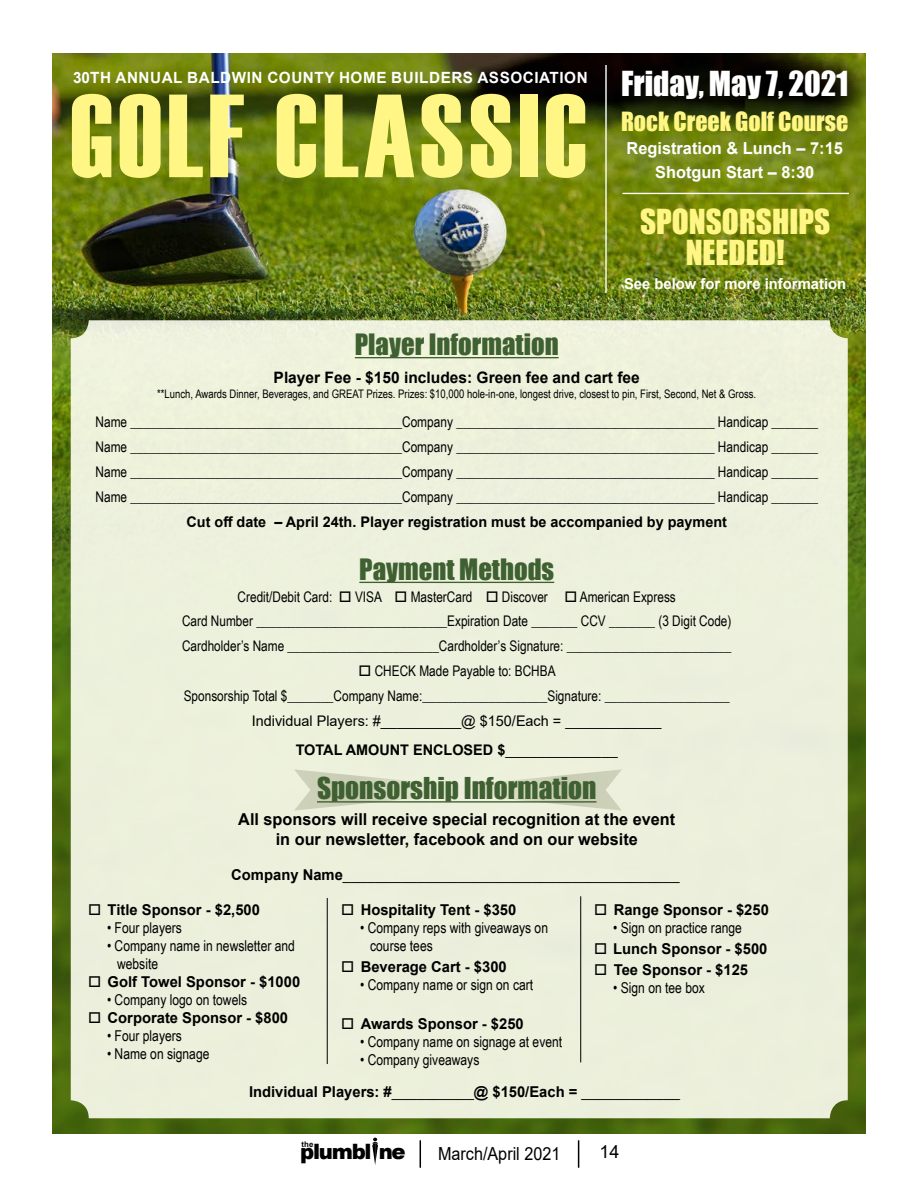
<style>
.page{position:relative;width:918px;height:1188px;background:#fff}
.page>*{position:absolute;margin:0;border:0;box-sizing:border-box;transform-origin:0 0}
.t1{font:118.05px "Haettenschweiler";letter-spacing:.04em;color:#fff685}
.t2{font:31.65px/31.5px "Impact";color:#fff685;text-align:center}
.t3{font:31.65px "Impact";color:#fff}
.t4{font:27.75px "Impact";color:#3f6031}
.t5{font:27px "Impact";color:#3f6031}
.t6{font:24.3px "Impact";color:#fff685}
.t7{font:900 21.15px "Arial";letter-spacing:-.06em;color:#000}
.t8{font:18px "Arial";color:#000;scale:.9 1}
.t9{font:18px "Arial";color:#000}
.t10{font:700 16.5px/21px "Arial";color:#000;text-align:center}
.t11{font:700 16.5px "Arial";color:#fff}
.t12{font:700 15.75px "Arial";color:#000}
.t13{font:700 15.45px "Arial";letter-spacing:.035em;color:#fff}
.t14{font:15px/18px "Arial Narrow";color:#000}
.t15{font:700 15px "Arial";color:#000}
.t16{font:15px "Arial";color:#000}
.t17{font:700 15px "Arial";color:#fff}
.t18{font:14.7px/24.9px "Arial Narrow";color:#000;text-align:center}
.t19{font:700 14.7px "Arial";color:#000}
.t20{font:14.55px "Arial";color:#000}
.t21{font:11.7px "Arial Narrow";color:#000}
.t22{font:700 7.8px "Arial";color:#000}
.s1{font-weight:400}
.s2{font-weight:700}
</style>
<div class="page">
<svg style="left:372px;top:1138px;width:6px;height:27px"></svg>
<svg style="left:420px;top:1140px;width:1px;height:28px"></svg>
<svg style="left:578px;top:1140px;width:1px;height:28px"></svg>
<img style="left:53px;top:54px;width:812px;height:1080px">
<div style="left:71px;top:320px;width:777px;height:798px;background:#ecf0dc;border-radius:18px"></div>
<hr style="left:359px;top:582px;width:195px;height:1px;background:#3f6031">
<hr style="left:355px;top:357px;width:204px;height:1px;background:#3f6031">
<hr style="left:580px;top:896px;width:1px;height:166px;background:#000">
<img style="left:426px;top:196px;width:71px;height:71px">
<hr style="left:622px;top:193px;width:227px;height:1px;background:#fff">
<hr style="left:605px;top:65px;width:2px;height:228px;background:#fff">
<svg style="left:294px;top:769px;width:328px;height:42px"></svg>
<hr style="left:317px;top:801px;width:280px;height:2px;background:#3f6031">
<hr style="left:327px;top:898px;width:1px;height:166px;background:#000">
<p class="t13" style="left:73px;top:67px;width:516px">30TH ANNUAL BALDWIN COUNTY HOME BUILDERS ASSOCIATION</p>
<h1 class="t1" style="left:70px;top:56px;width:519px">GOLF CLASSIC</h1>
<h2 class="t3" style="left:621px;top:59px;width:229px">Friday, May 7, 2021</h2>
<h3 class="t6" style="left:621px;top:102px;width:229px">Rock Creek Golf Course</h3>
<p class="t11" style="left:627px;top:137px;width:218px">Registration &amp; Lunch – 7:15</p>
<p class="t11" style="left:655px;top:160px;width:161px">Shotgun Start – 8:30</p>
<h2 class="t2" style="left:640px;top:205px;width:192px">SPONSORSHIPS<br>NEEDED!</h2>
<p class="t17" style="left:624px;top:273px;width:224px">See below for more information</p>
<h3 class="t5" style="left:355px;top:323px;width:205px">Player Information</h3>
<p class="t12" style="left:274px;top:366px;width:368px">Player Fee - $150 includes: Green fee and cart fee</p>
<p class="t21" style="left:157px;top:385px;width:601px">**Lunch, Awards Dinner, Beverages, and GREAT Prizes. Prizes: $10,000 hole-in-one, longest drive, closest to pin, First, Second, Net &amp; Gross.</p>
<p class="t18" style="left:95px;top:409px;width:724px;text-align:justify">Name _________________________________________Company _______________________________________ Handicap _______ Name _________________________________________Company _______________________________________ Handicap _______ Name _________________________________________Company _______________________________________ Handicap _______ Name _________________________________________Company _______________________________________ Handicap _______</p>
<p class="t19" style="left:186px;top:511px;width:542px">Cut off date – April 24th. Player registration must be accompanied by payment</p>
<h3 class="t5" style="left:359px;top:548px;width:196px">Payment Methods</h3>
<p class="t18" style="left:182px;top:583px;width:551px">Credit/Debit Card: □ VISA □ MasterCard □ Discover □ American Express<br>Card Number _____________________________Expiration Date _______ CCV _______ (3 Digit Code)<br>Cardholder’s Name _______________________Cardholder’s Signature: _________________________</p>
<p class="t18" style="left:184px;top:658px;width:548px">□ CHECK Made Payable to: BCHBA<br>Sponsorship Total $_______Company Name:___________________Signature: ___________________</p>
<p class="t20" style="left:252px;top:711px;width:411px">Individual Players: #__________@ $150/Each = ____________</p>
<p class="t19" style="left:296px;top:740px;width:323px">TOTAL AMOUNT ENCLOSED $<span class="s1">______________</span></p>
<h3 class="t4" style="left:317px;top:767px;width:281px">Sponsorship Information</h3>
<p class="t10" style="left:238px;top:808px;width:438px">All sponsors will receive special recognition at the event in our newsletter, facebook and on our website</p>
<p class="t16" style="left:231px;top:865px;width:450px"><span class="s2">Company Name</span>_________________________________________</p>
<p class="t15" style="left:88px;top:900px;width:173px">□ Title Sponsor - $2,500</p>
<p class="t14" style="left:107px;top:918px;width:76px">• Four players</p>
<p class="t14" style="left:117px;top:936px;width:179px;text-indent:-10px">• Company name in newsletter and website</p>
<p class="t15" style="left:88px;top:971px;width:214px">□ Golf Towel Sponsor - $1000</p>
<p class="t14" style="left:107px;top:990px;width:142px">• Company logo on towels</p>
<p class="t15" style="left:88px;top:1007px;width:202px">□ Corporate Sponsor - $800</p>
<p class="t14" style="left:107px;top:1026px;width:76px">• Four players</p>
<p class="t14" style="left:107px;top:1044px;width:104px">• Name on signage</p>
<p class="t15" style="left:341px;top:900px;width:177px">□ Hospitality Tent - $350</p>
<p class="t14" style="left:370px;top:918px;width:179px;text-indent:-10px">• Company reps with giveaways on course tees</p>
<p class="t15" style="left:341px;top:956px;width:167px">□ Beverage Cart - $300</p>
<p class="t14" style="left:360px;top:975px;width:175px">• Company name or sign on cart</p>
<p class="t15" style="left:341px;top:1013px;width:184px">□ Awards Sponsor - $250</p>
<p class="t14" style="left:360px;top:1032px;width:204px">• Company name on signage at event</p>
<p class="t14" style="left:360px;top:1050px;width:121px">• Company giveaways</p>
<p class="t15" style="left:594px;top:900px;width:176px">□ Range Sponsor - $250</p>
<p class="t14" style="left:613px;top:918px;width:130px">• Sign on practice range</p>
<p class="t15" style="left:594px;top:938px;width:175px">□ Lunch Sponsor - $500</p>
<p class="t15" style="left:594px;top:959px;width:155px">□ Tee Sponsor - $125</p>
<p class="t14" style="left:613px;top:978px;width:93px">• Sign on tee box</p>
<p class="t15" style="left:249px;top:1081px;width:433px">Individual Players: #<span class="s1">__________</span>@ $150/Each = <span class="s1">____________</span></p>
<p class="t22" style="left:301px;top:1139px;width:13px">the</p>
<h3 class="t7" style="left:300px;top:1136px;width:107px">plumbl ne</h3>
<p class="t8" style="left:438px;top:1141px;width:138px">March/April 2021</p>
<p class="t9" style="left:599px;top:1139px;width:22px">14</p>
</div>
